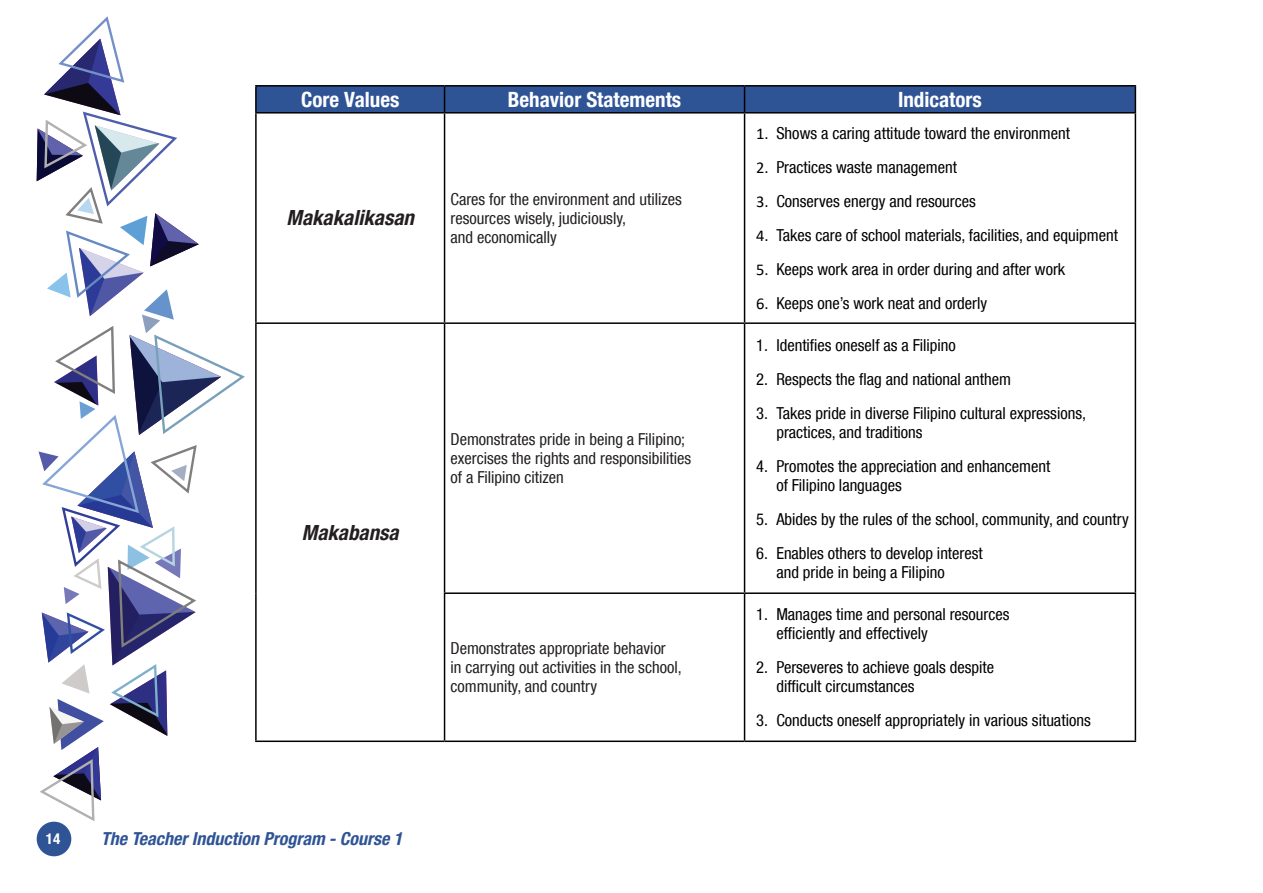
<style>
.page{position:relative;width:1263px;height:893px;background:#fff}
.page>*{position:absolute;margin:0;border:0;box-sizing:border-box;transform-origin:0 0}
.t1{font:700 condensed 21px "Helvetica Neue LT Com";color:#fff}
.t2{font:italic 700 condensed 21px "Helvetica Neue LT Com";color:#231f20}
.t3{font:italic 700 condensed 18px "Helvetica Neue LT Com";color:#2f5496}
.t4{font:condensed 16.5px/18.9px "Helvetica Neue LT Com";color:#000}
.t5{font:condensed 16.5px/18.9px "Helvetica Neue LT Com";color:#231f20}
.t6{font:700 condensed 15px "Helvetica Neue LT Com";color:#fff}
.s1{font-family:"Calibri";font-stretch:normal}
</style>
<div class="page">
<svg style="left:37px;top:16px;width:208px;height:807px"></svg>
<div style="left:37px;top:822px;width:34px;height:34px;background:#2f5496;border-radius:50%"></div>
<hr style="left:255px;top:85px;width:189px;height:2px;background:#000">
<hr style="left:255px;top:87px;width:2px;height:25px;background:#000">
<hr style="left:444px;top:85px;width:300px;height:2px;background:#000">
<hr style="left:744px;top:85px;width:392px;height:2px;background:#000">
<div style="left:256px;top:86px;width:880px;height:26px;background:#2f5496"></div>
<hr style="left:255px;top:112px;width:189px;height:2px;background:#000">
<hr style="left:444px;top:112px;width:300px;height:2px;background:#000">
<hr style="left:744px;top:112px;width:392px;height:2px;background:#000">
<hr style="left:255px;top:114px;width:2px;height:208px;background:#000">
<hr style="left:444px;top:114px;width:1px;height:208px;background:#000">
<hr style="left:744px;top:114px;width:1px;height:208px;background:#000">
<hr style="left:1135px;top:114px;width:1px;height:208px;background:#000">
<hr style="left:255px;top:322px;width:189px;height:2px;background:#000">
<hr style="left:255px;top:324px;width:2px;height:269px;background:#000">
<hr style="left:255px;top:593px;width:2px;height:147px;background:#000">
<hr style="left:255px;top:740px;width:189px;height:2px;background:#000">
<hr style="left:444px;top:322px;width:300px;height:2px;background:#000">
<hr style="left:444px;top:324px;width:1px;height:268px;background:#000">
<hr style="left:744px;top:322px;width:392px;height:2px;background:#000">
<hr style="left:744px;top:324px;width:1px;height:268px;background:#000">
<hr style="left:1135px;top:324px;width:1px;height:268px;background:#000">
<hr style="left:444px;top:592px;width:300px;height:2px;background:#000">
<hr style="left:444px;top:594px;width:1px;height:146px;background:#000">
<hr style="left:744px;top:592px;width:392px;height:2px;background:#000">
<hr style="left:744px;top:594px;width:1px;height:146px;background:#000">
<hr style="left:1135px;top:594px;width:1px;height:146px;background:#000">
<hr style="left:444px;top:740px;width:300px;height:2px;background:#000">
<hr style="left:744px;top:740px;width:392px;height:2px;background:#000">
<p class="t1" style="left:301px;top:87px;width:100px">Core Values</p>
<p class="t1" style="left:508px;top:87px;width:175px">Behavior Statements</p>
<p class="t1" style="left:898px;top:87px;width:85px">Indicators</p>
<p class="t2" style="left:286px;top:205px;width:129px">Makakalikasan</p>
<p class="t5" style="left:450px;top:189px;width:233px">Cares for the environment and utilizes resources wisely, judiciously,<br>and economically</p>
<p class="t2" style="left:302px;top:520px;width:98px">Makabansa</p>
<p class="t5" style="left:450px;top:430px;width:242px">Demonstrates pride in being a Filipino; exercises the rights and responsibilities of a Filipino citizen</p>
<p class="t5" style="left:450px;top:639px;width:233px">Demonstrates appropriate behavior<br>in carrying out activities in the school, community, and country</p>
<p class="t6" style="left:46px;top:830px;width:16px">14</p>
<p class="t3" style="left:101px;top:828px;width:303px">The Teacher Induction Program - Course 1</p>
<p class="t4" style="left:756px;top:123px;width:315px"><span class="s1">1.</span> Shows a caring attitude toward the environment</p>
<p class="t4" style="left:756px;top:157px;width:202px"><span class="s1">2.</span> Practices waste management</p>
<p class="t4" style="left:756px;top:191px;width:221px"><span class="s1">3.</span> Conserves energy and resources</p>
<p class="t4" style="left:756px;top:225px;width:363px"><span class="s1">4.</span> Takes care of school materials, facilities, and equipment</p>
<p class="t4" style="left:756px;top:259px;width:311px"><span class="s1">5.</span> Keeps work area in order during and after work</p>
<p class="t4" style="left:756px;top:293px;width:233px"><span class="s1">6.</span> Keeps one’s work neat and orderly</p>
<p class="t4" style="left:756px;top:335px;width:201px">1. Identifies oneself as a Filipino</p>
<p class="t4" style="left:756px;top:369px;width:256px">2. Respects the flag and national anthem</p>
<p class="t4" style="left:776px;top:403px;width:311px;text-indent:-20px">3. Takes pride in diverse Filipino cultural expressions, practices, and traditions</p>
<p class="t4" style="left:776px;top:456px;width:275px;text-indent:-20px">4. Promotes the appreciation and enhancement of Filipino languages</p>
<p class="t4" style="left:756px;top:509px;width:374px">5. Abides by the rules of the school, community, and country</p>
<p class="t4" style="left:776px;top:543px;width:208px;text-indent:-20px">6. Enables others to develop interest and pride in being a Filipino</p>
<p class="t4" style="left:776px;top:605px;width:235px;text-indent:-20px">1. Manages time and personal resources efficiently and effectively</p>
<p class="t4" style="left:776px;top:658px;width:219px;text-indent:-20px">2. Perseveres to achieve goals despite difficult circumstances</p>
<p class="t4" style="left:756px;top:711px;width:336px">3. Conducts oneself appropriately in various situations</p>
</div>
